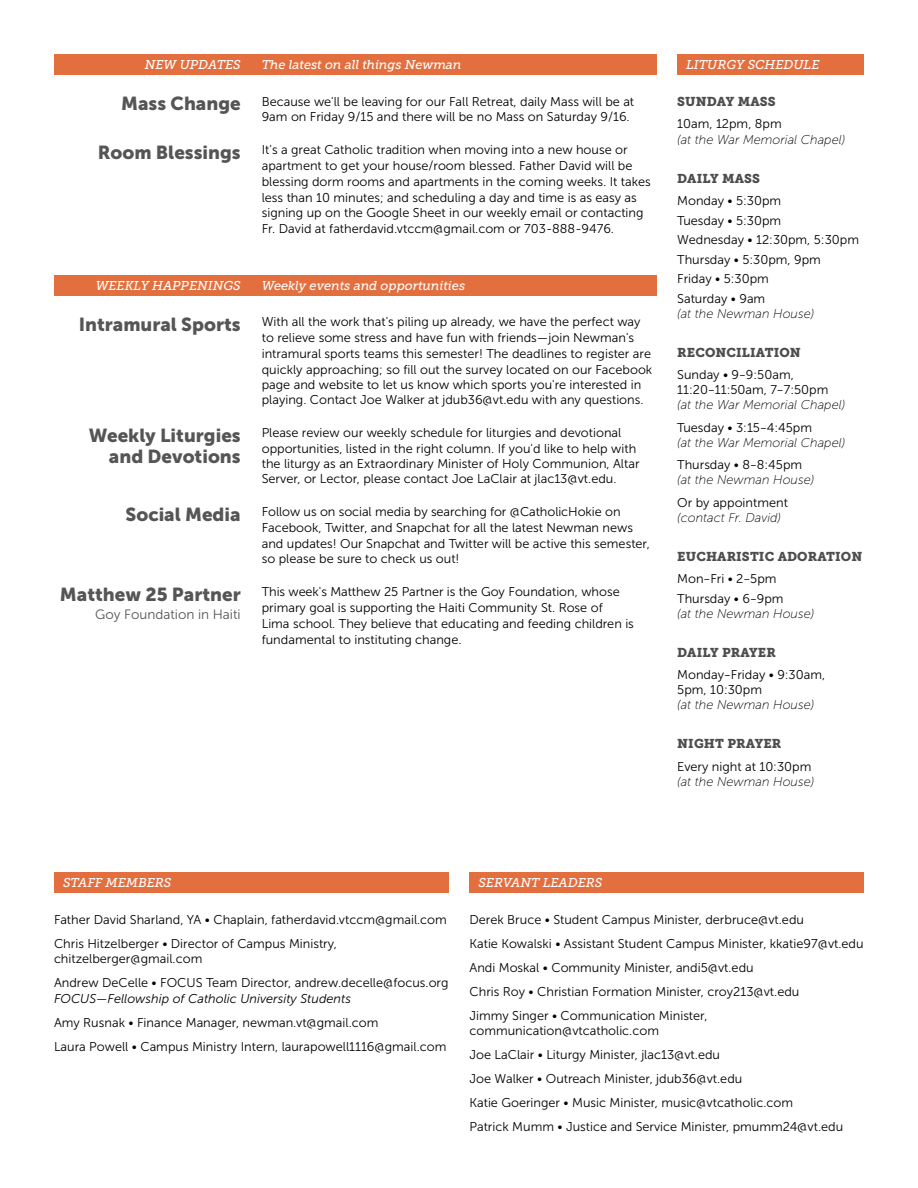
<style>
.page{position:relative;width:918px;height:1188px;background:#fff}
.page>*{position:absolute;margin:0;border:0;box-sizing:border-box;transform-origin:0 0}
.t1{font:18.75px/21px "Museo Sans 900";color:#555;text-align:right}
.t2{font:13.5px "Museo Sans 300";color:#555}
.t3{font:12.75px/15.8px "Museo Sans 300";color:#000}
.t4{font:italic 12.75px "Museo Sans 100";color:#000}
.t5{font:italic 12.75px "Museo Slab 500";color:#fff}
.t6{font:12.75px "Museo Slab 900";letter-spacing:.01em;color:#4d4d4f}
.t7{font:italic 12.75px "Museo Sans 300";color:#000}
</style>
<div class="page">
<div style="left:677px;top:54px;width:187px;height:21px;background:#e36f3f"></div>
<div style="left:54px;top:872px;width:394px;height:21px;background:#e36f3f"></div>
<div style="left:470px;top:872px;width:394px;height:21px;background:#e36f3f"></div>
<div style="left:54px;top:54px;width:602px;height:21px;background:#e36f3f"></div>
<div style="left:54px;top:275px;width:602px;height:21px;background:#e36f3f"></div>
<p class="t5" style="left:145px;top:58px;width:97px">NEW UPDATES</p>
<h1 class="t1" style="left:121px;top:93px;width:121px">Mass Change</h1>
<h1 class="t1" style="left:98px;top:142px;width:144px">Room Blessings</h1>
<p class="t5" style="left:96px;top:279px;width:147px">WEEKLY HAPPENINGS</p>
<h1 class="t1" style="left:79px;top:314px;width:164px">Intramural Sports</h1>
<h1 class="t1" style="left:89px;top:425px;width:153px">Weekly Liturgies and Devotions</h1>
<h1 class="t1" style="left:126px;top:503px;width:117px">Social Media</h1>
<h1 class="t1" style="left:60px;top:584px;width:182px">Matthew 25 Partner</h1>
<p class="t2" style="left:95px;top:607px;width:147px">Goy Foundation in Haiti</p>
<p class="t5" style="left:262px;top:58px;width:201px">The latest on all things Newman</p>
<p class="t3" style="left:262px;top:93px;width:374px">Because we'll be leaving for our Fall Retreat, daily Mass will be at<br>9am on Friday 9/15 and there will be no Mass on Saturday 9/16.</p>
<p class="t3" style="left:262px;top:142px;width:391px">It's a great Catholic tradition when moving into a new house or apartment to get your house/room blessed. Father David will be blessing dorm rooms and apartments in the coming weeks. It takes less than 10 minutes; and scheduling a day and time is as easy as signing up on the Google Sheet in our weekly email or contacting Fr. David at fatherdavid.vtccm@gmail.com or 703-888-9476.</p>
<p class="t5" style="left:262px;top:279px;width:205px">Weekly events and opportunities</p>
<p class="t3" style="left:262px;top:314px;width:392px">With all the work that's piling up already, we have the perfect way to relieve some stress and have fun with friends—join Newman's intramural sports teams this semester! The deadlines to register are quickly approaching; so fill out the survey located on our Facebook page and website to let us know which sports you're interested in playing. Contact Joe Walker at jdub36@vt.edu with any questions.</p>
<p class="t3" style="left:262px;top:425px;width:379px;line-height:15.3px">Please review our weekly schedule for liturgies and devotional opportunities, listed in the right column. If you'd like to help with the liturgy as an Extraordinary Minister of Holy Communion, Altar Server, or Lector, please contact Joe LaClair at jlac13@vt.edu.</p>
<p class="t3" style="left:262px;top:504px;width:390px">Follow us on social media by searching for @CatholicHokie on Facebook, Twitter, and Snapchat for all the latest Newman news and updates! Our Snapchat and Twitter will be active this semester, so please be sure to check us out!</p>
<p class="t3" style="left:262px;top:584px;width:374px">This week's Matthew 25 Partner is the Goy Foundation, whose primary goal is supporting the Haiti Community St. Rose of<br>Lima school. They believe that educating and feeding children is fundamental to instituting change.</p>
<p class="t5" style="left:686px;top:58px;width:135px">LITURGY SCHEDULE</p>
<p class="t6" style="left:677px;top:94px;width:100px">SUNDAY MASS</p>
<p class="t3" style="left:677px;top:116px;width:106px">10am, 12pm, 8pm</p>
<p class="t4" style="left:677px;top:133px;width:170px">(at the War Memorial Chapel)</p>
<p class="t6" style="left:677px;top:171px;width:84px">DAILY MASS</p>
<p class="t3" style="left:677px;top:191px;width:183px;line-height:19.5px">Monday • 5:30pm<br>Tuesday • 5:30pm<br>Wednesday • 12:30pm, 5:30pm<br>Thursday • 5:30pm, 9pm<br>Friday • 5:30pm<br>Saturday • 9am</p>
<p class="t4" style="left:677px;top:307px;width:139px">(at the Newman House)</p>
<p class="t6" style="left:677px;top:345px;width:125px">RECONCILIATION</p>
<p class="t3" style="left:677px;top:368px;width:153px;line-height:15px">Sunday • 9–9:50am,<br>11:20–11:50am, 7–7:50pm</p>
<p class="t4" style="left:677px;top:398px;width:170px">(at the War Memorial Chapel)</p>
<p class="t3" style="left:677px;top:420px;width:136px">Tuesday • 3:15–4:45pm</p>
<p class="t4" style="left:677px;top:436px;width:170px">(at the War Memorial Chapel)</p>
<p class="t3" style="left:677px;top:457px;width:126px">Thursday • 8–8:45pm</p>
<p class="t4" style="left:677px;top:473px;width:139px">(at the Newman House)</p>
<p class="t3" style="left:677px;top:495px;width:112px">Or by appointment</p>
<p class="t4" style="left:677px;top:511px;width:105px">(contact Fr. David)</p>
<p class="t6" style="left:677px;top:549px;width:187px">EUCHARISTIC ADORATION</p>
<p class="t3" style="left:677px;top:569px;width:108px;line-height:19.5px">Mon–Fri • 2–5pm<br>Thursday • 6–9pm</p>
<p class="t4" style="left:677px;top:607px;width:139px">(at the Newman House)</p>
<p class="t6" style="left:677px;top:645px;width:100px">DAILY PRAYER</p>
<p class="t3" style="left:677px;top:668px;width:149px;line-height:15px">Monday–Friday • 9:30am,<br>5pm, 10:30pm</p>
<p class="t4" style="left:677px;top:698px;width:139px">(at the Newman House)</p>
<p class="t6" style="left:677px;top:736px;width:106px">NIGHT PRAYER</p>
<p class="t3" style="left:677px;top:759px;width:136px">Every night at 10:30pm</p>
<p class="t4" style="left:677px;top:775px;width:139px">(at the Newman House)</p>
<p class="t5" style="left:63px;top:876px;width:110px">STAFF MEMBERS</p>
<p class="t5" style="left:479px;top:876px;width:125px">SERVANT LEADERS</p>
<p class="t3" style="left:54px;top:907px;width:394px;line-height:24px">Father David Sharland, YA • Chaplain, fatherdavid.vtccm@gmail.com<br>Chris Hitzelberger • Director of Campus Ministry,</p>
<p class="t3" style="left:54px;top:947px;width:396px;line-height:24px">chitzelberger@gmail.com<br>Andrew DeCelle • FOCUS Team Director, andrew.decelle@focus.org</p>
<p class="t7" style="left:54px;top:992px;width:299px">FOCUS—Fellowship of Catholic University Students</p>
<p class="t3" style="left:54px;top:1011px;width:394px;line-height:24px">Amy Rusnak • Finance Manager, newman.vt@gmail.com<br>Laura Powell • Campus Ministry Intern, laurapowell1116@gmail.com</p>
<p class="t3" style="left:469px;top:907px;width:396px;line-height:24px">Derek Bruce • Student Campus Minister, derbruce@vt.edu<br>Katie Kowalski • Assistant Student Campus Minister, kkatie97@vt.edu Andi Moskal • Community Minister, andi5@vt.edu<br>Chris Roy • Christian Formation Minister, croy213@vt.edu<br>Jimmy Singer • Communication Minister,</p>
<p class="t3" style="left:469px;top:1019px;width:375px;line-height:24px">communication@vtcatholic.com<br>Joe LaClair • Liturgy Minister, jlac13@vt.edu<br>Joe Walker • Outreach Minister, jdub36@vt.edu<br>Katie Goeringer • Music Minister, music@vtcatholic.com<br>Patrick Mumm • Justice and Service Minister, pmumm24@vt.edu</p>
</div>
